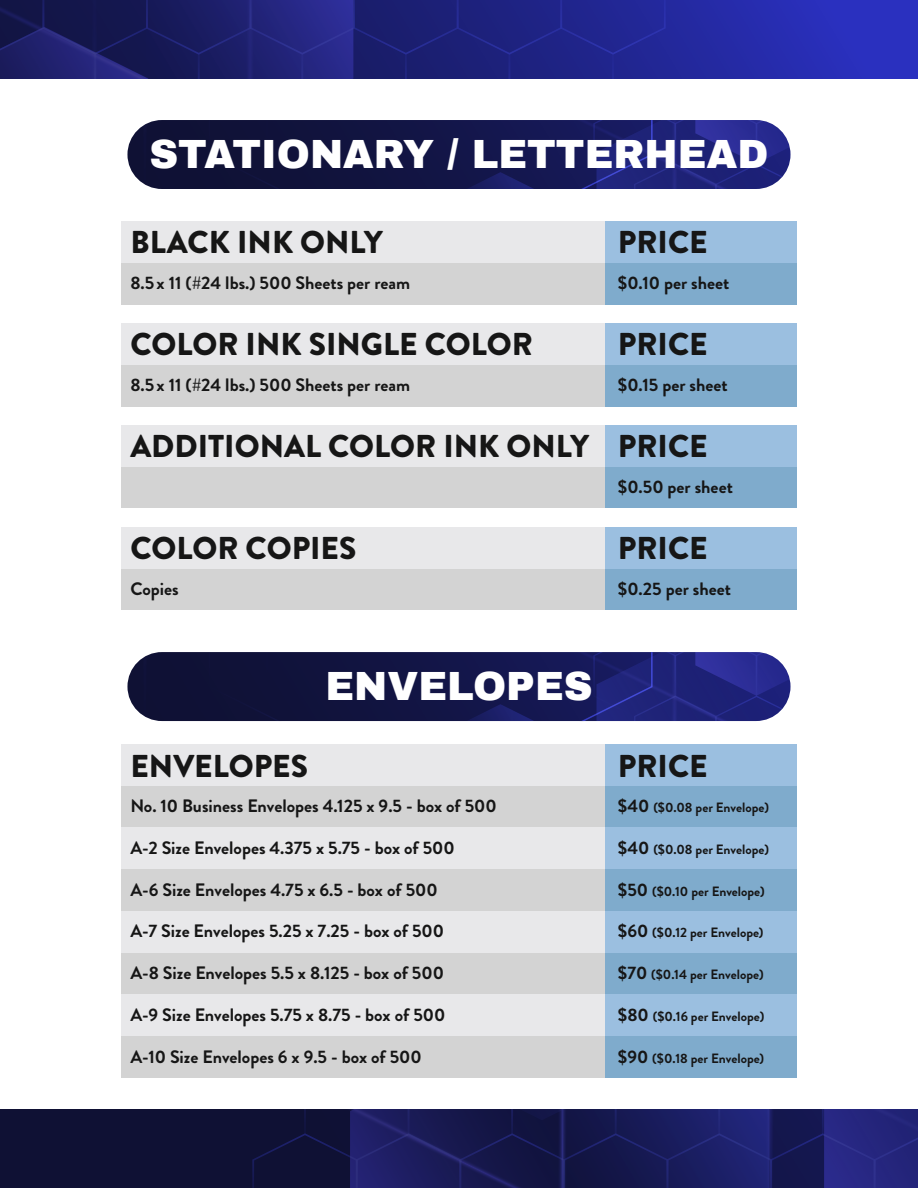
<style>
.page{position:relative;width:918px;height:1188px;background:#fff}
.page>*{position:absolute;margin:0;border:0;box-sizing:border-box;transform-origin:0 0}
.t1{font:900 39.9px "Archivo";color:#fff}
.t2{font:900 31.65px "Brandon Grotesque";color:#161616}
.t3{font:700 18px "Brandon Grotesque";color:#161616}
.t4{font:700 13.5px "Brandon Grotesque";color:#161616}
.s1{font-size:18px}
</style>
<div class="page">
<svg style="left:0;top:1109px;width:918px;height:79px"></svg>
<svg style="left:680px;top:0;width:238px;height:79px"></svg>
<svg style="left:0;top:0;width:680px;height:79px"></svg>
<div style="left:127px;top:120px;width:664px;height:69px;background:#0f1136;border-radius:34px"></div>
<svg style="left:141px;top:123px;width:7px;height:63px"></svg>
<svg style="left:253px;top:120px;width:538px;height:69px"></svg>
<div style="left:121px;top:263px;width:485px;height:42px;background:#d3d3d3"></div>
<div style="left:606px;top:263px;width:191px;height:42px;background:#7fabcc"></div>
<div style="left:121px;top:221px;width:485px;height:42px;background:#e8e8ea"></div>
<div style="left:606px;top:221px;width:191px;height:42px;background:#9bbfe0"></div>
<div style="left:121px;top:365px;width:485px;height:41px;background:#d3d3d3"></div>
<div style="left:606px;top:365px;width:191px;height:41px;background:#7fabcc"></div>
<div style="left:121px;top:323px;width:485px;height:42px;background:#e8e8ea"></div>
<div style="left:606px;top:323px;width:191px;height:42px;background:#9bbfe0"></div>
<div style="left:121px;top:568px;width:485px;height:42px;background:#d3d3d3"></div>
<div style="left:606px;top:568px;width:191px;height:42px;background:#7fabcc"></div>
<div style="left:121px;top:527px;width:485px;height:41px;background:#e8e8ea"></div>
<div style="left:606px;top:527px;width:191px;height:41px;background:#9bbfe0"></div>
<div style="left:121px;top:467px;width:485px;height:41px;background:#d3d3d3"></div>
<div style="left:606px;top:467px;width:191px;height:41px;background:#7fabcc"></div>
<div style="left:121px;top:425px;width:485px;height:42px;background:#e8e8ea"></div>
<div style="left:606px;top:425px;width:191px;height:42px;background:#9bbfe0"></div>
<div style="left:127px;top:652px;width:664px;height:69px;background:#0f1135;border-radius:34px"></div>
<svg style="left:141px;top:655px;width:7px;height:63px"></svg>
<svg style="left:203px;top:652px;width:588px;height:69px"></svg>
<div style="left:121px;top:786px;width:485px;height:42px;background:#d3d3d3"></div>
<div style="left:606px;top:786px;width:191px;height:42px;background:#7fabcc"></div>
<div style="left:121px;top:744px;width:485px;height:42px;background:#e8e8ea"></div>
<div style="left:606px;top:744px;width:191px;height:42px;background:#9bbfe0"></div>
<div style="left:121px;top:828px;width:485px;height:41px;background:#e8e8ea"></div>
<div style="left:606px;top:828px;width:191px;height:41px;background:#9bbfe0"></div>
<div style="left:121px;top:869px;width:485px;height:42px;background:#d3d3d3"></div>
<div style="left:606px;top:869px;width:191px;height:42px;background:#7fabcc"></div>
<div style="left:121px;top:911px;width:485px;height:42px;background:#e8e8ea"></div>
<div style="left:606px;top:911px;width:191px;height:42px;background:#9bbfe0"></div>
<div style="left:121px;top:953px;width:485px;height:42px;background:#d3d3d3"></div>
<div style="left:606px;top:953px;width:191px;height:42px;background:#7fabcc"></div>
<div style="left:121px;top:1036px;width:485px;height:42px;background:#d3d3d3"></div>
<div style="left:606px;top:1036px;width:191px;height:42px;background:#7fabcc"></div>
<div style="left:121px;top:995px;width:485px;height:41px;background:#e8e8ea"></div>
<div style="left:606px;top:995px;width:191px;height:41px;background:#9bbfe0"></div>
<h1 class="t1" style="left:149px;top:130px;width:621px">STATIONARY / LETTERHEAD</h1>
<h2 class="t2" style="left:130px;top:220px;width:254px">BLACK INK ONLY</h2>
<h2 class="t2" style="left:618px;top:220px;width:91px">PRICE</h2>
<p class="t3" style="left:618px;top:270px;width:113px">$0.10 per sheet</p>
<p class="t3" style="left:130px;top:270px;width:281px">8.5x 11 (#24 lbs.) 500 Sheets per ream</p>
<h2 class="t2" style="left:130px;top:322px;width:404px">COLOR INK SINGLE COLOR</h2>
<h2 class="t2" style="left:618px;top:322px;width:91px">PRICE</h2>
<p class="t3" style="left:618px;top:372px;width:111px">$0.15 per sheet</p>
<p class="t3" style="left:130px;top:372px;width:281px">8.5x 11 (#24 lbs.) 500 Sheets per ream</p>
<h2 class="t2" style="left:130px;top:424px;width:579px">ADDITIONAL COLOR INK ONLY PRICE</h2>
<p class="t3" style="left:618px;top:474px;width:116px">$0.50 per sheet</p>
<h2 class="t2" style="left:130px;top:526px;width:228px">COLOR COPIES</h2>
<h2 class="t2" style="left:618px;top:526px;width:91px">PRICE</h2>
<p class="t3" style="left:618px;top:576px;width:115px">$0.25 per sheet</p>
<p class="t3" style="left:130px;top:576px;width:50px">Copies</p>
<h1 class="t1" style="left:325px;top:662px;width:269px">ENVELOPES</h1>
<h2 class="t2" style="left:130px;top:743px;width:179px">ENVELOPES</h2>
<h2 class="t2" style="left:618px;top:743px;width:91px">PRICE</h2>
<p class="t4" style="left:618px;top:798px;width:153px"><span class="s1">$40</span> ($0.08 per Envelope)</p>
<p class="t3" style="left:130px;top:835px;width:326px">A-2 Size Envelopes 4.375 x 5.75 - box of 500</p>
<p class="t4" style="left:618px;top:840px;width:153px"><span class="s1">$40</span> ($0.08 per Envelope)</p>
<p class="t3" style="left:130px;top:877px;width:309px">A-6 Size Envelopes 4.75 x 6.5 - box of 500</p>
<p class="t4" style="left:618px;top:882px;width:148px"><span class="s1">$50</span> ($0.10 per Envelope)</p>
<p class="t3" style="left:130px;top:919px;width:315px">A-7 Size Envelopes 5.25 x 7.25 - box of 500</p>
<p class="t4" style="left:618px;top:923px;width:147px"><span class="s1">$60</span> ($0.12 per Envelope)</p>
<p class="t3" style="left:130px;top:960px;width:315px">A-8 Size Envelopes 5.5 x 8.125 - box of 500</p>
<p class="t4" style="left:618px;top:965px;width:147px"><span class="s1">$70</span> ($0.14 per Envelope)</p>
<p class="t3" style="left:130px;top:793px;width:368px">No. 10 Business Envelopes 4.125 x 9.5 - box of 500</p>
<p class="t3" style="left:130px;top:1002px;width:316px">A-9 Size Envelopes 5.75 x 8.75 - box of 500</p>
<p class="t4" style="left:618px;top:1007px;width:148px"><span class="s1">$80</span> ($0.16 per Envelope)</p>
<p class="t3" style="left:130px;top:1044px;width:293px">A-10 Size Envelopes 6 x 9.5 - box of 500</p>
<p class="t4" style="left:618px;top:1049px;width:148px"><span class="s1">$90</span> ($0.18 per Envelope)</p>
</div>
